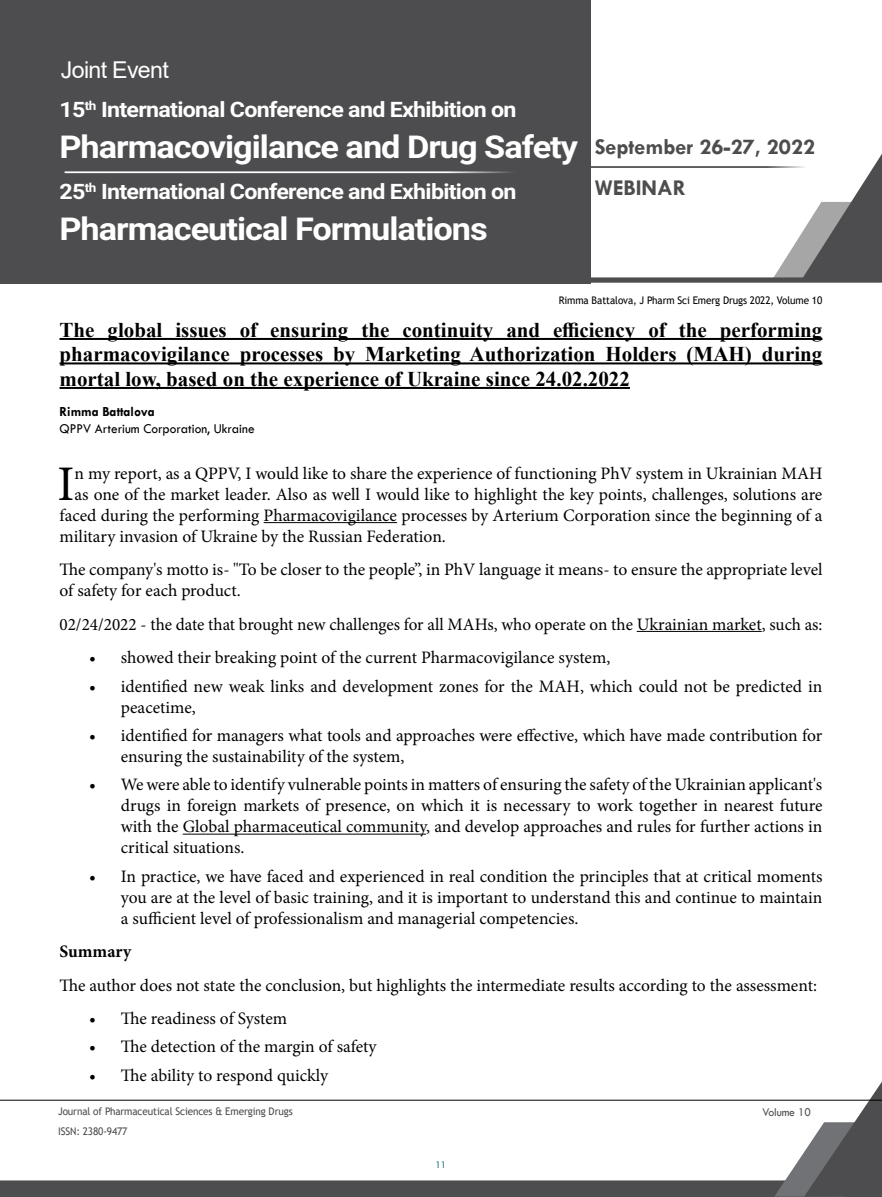
<style>
.page{position:relative;width:882px;height:1197px;background:#fff}
.page>*{position:absolute;margin:0;border:0;box-sizing:border-box;transform-origin:0 0}
.t1{font:49.88px "Minion Pro";color:#000}
.t2{font:700 31.5px "Roboto";letter-spacing:-.03em;color:#fff;scale:1.09 1}
.t3{font:23.28px "Arial";letter-spacing:-.03em;color:#fff}
.t4{font:700 22.75px/41.1px "Tw Cen";color:#4d4d4f}
.t5{font:700 21.35px "Roboto";letter-spacing:-.03em;color:#fff;scale:1.09 1}
.t6{font:700 21px/24.5px "Times New Roman";color:#000;text-align:justify}
.t7{font:17.5px/21px "Minion Pro";color:#000}
.t8{font:700 17.5px "Minion Pro";color:#000}
.t9{font:14px "Tw Cen";color:#000;scale:.95 1}
.t10{font:700 14px "Tw Cen";color:#000;scale:.95 1}
.t11{font:12.25px "Tw Cen";letter-spacing:-.01em;color:#4d4d4f;scale:.95 1}
.t12{font:10.5px "Trebuchet MS";letter-spacing:-.01em;color:#4d4d4f;scale:.95 1}
.t13{font:10.5px "Trebuchet MS";letter-spacing:-.01em;color:#000;scale:.95 1}
.t14{font:10.5px "Tw Cen";color:#15697e;scale:.95 1}
</style>
<div class="page">
<svg style="left:0;top:1081px;width:882px;height:116px"></svg>
<hr style="left:0;top:1100px;width:882px;height:1px;background:#000">
<div style="left:0;top:0;width:590px;height:283px;background:#4d4d4f"></div>
<svg style="left:64px;top:153px;width:818px;height:130px"></svg>
<hr style="left:65px;top:171px;width:477px;height:2px;background:#fff">
<hr style="left:60px;top:338px;width:762px;height:2px;background:#000">
<hr style="left:60px;top:362px;width:762px;height:2px;background:#000">
<hr style="left:60px;top:387px;width:570px;height:2px;background:#000">
<hr style="left:264px;top:522px;width:133px;height:1px;background:#000">
<hr style="left:637px;top:631px;width:125px;height:1px;background:#000">
<hr style="left:183px;top:834px;width:243px;height:1px;background:#000">
<h3 class="t3" style="left:61px;top:54px;width:109px">Joint Event</h3>
<p class="t5" style="left:59px;top:95px;width:421px">15<sup>th</sup> International Conference and Exhibition on</p>
<h2 class="t2" style="left:59px;top:125px;width:477px">Pharmacovigilance and Drug Safety</h2>
<p class="t5" style="left:59px;top:176px;width:421px">25<sup>th</sup> International Conference and Exhibition on</p>
<h2 class="t2" style="left:59px;top:206px;width:394px">Pharmaceutical Formulations</h2>
<h3 class="t4" style="left:595px;top:126px;width:222px">September 26-27, 2022<br>WEBINAR</h3>
<p class="t13" style="left:559px;top:293px;width:279px">Rimma Battalova, J Pharm Sci Emerg Drugs 2022, Volume 10</p>
<p class="t6" style="left:60px;top:317px;width:764px">The global issues of ensuring the continuity and efficiency of the performing pharmacovigilance processes by Marketing Authorization Holders (MAH) during mortal low, based on the experience of Ukraine since 24.02.2022</p>
<p class="t10" style="left:60px;top:403px;width:102px">Rimma Battalova</p>
<p class="t9" style="left:60px;top:420px;width:207px">QPPV Arterium Corporation, Ukraine</p>
<h1 class="t1" style="left:58px;top:451px;width:18px">I</h1>
<p class="t7" style="left:75px;top:463px;width:749px">n my report, as a QPPV, I would like to share the experience of functioning PhV system in Ukrainian MAH</p>
<p class="t7" style="left:75px;top:484px;width:749px">as one of the market leader. Also as well I would like to highlight the key points, challenges, solutions are</p>
<p class="t7" style="left:60px;top:505px;width:764px">faced during the performing Pharmacovigilance processes by Arterium Corporation since the beginning of a</p>
<p class="t7" style="left:60px;top:526px;width:388px">military invasion of Ukraine by the Russian Federation.</p>
<p class="t7" style="left:60px;top:559px;width:765px">The company's motto is- "To be closer to the people”, in PhV language it means- to ensure the appropriate level of safety for each product.</p>
<p class="t7" style="left:60px;top:614px;width:764px">02/24/2022 - the date that brought new challenges for all MAHs, who operate on the Ukrainian market, such as:</p>
<p class="t7" style="left:89px;top:647px;width:523px">• showed their breaking point of the current Pharmacovigilance system,</p>
<p class="t7" style="left:121px;top:676px;width:703px;text-indent:-32px">• identified new weak links and development zones for the MAH, which could not be predicted in peacetime,</p>
<p class="t7" style="left:121px;top:725px;width:703px;text-indent:-32px">• identified for managers what tools and approaches were effective, which have made contribution for ensuring the sustainability of the system,</p>
<p class="t7" style="left:121px;top:774px;width:703px;text-align:justify;text-indent:-31px">• We were able to identify vulnerable points in matters of ensuring the safety of the Ukrainian applicant's drugs in foreign markets of presence, on which it is necessary to work together in nearest future with the Global pharmaceutical community, and develop approaches and rules for further actions in critical situations.</p>
<p class="t7" style="left:121px;top:866px;width:703px;text-align:justify;text-indent:-31px">• In practice, we have faced and experienced in real condition the principles that at critical moments you are at the level of basic training, and it is important to understand this and continue to maintain a sufficient level of professionalism and managerial competencies.</p>
<p class="t8" style="left:60px;top:939px;width:73px">Summary</p>
<p class="t7" style="left:60px;top:975px;width:759px">The author does not state the conclusion, but highlights the intermediate results according to the assessment:</p>
<p class="t7" style="left:89px;top:1008px;width:199px">• The readiness of System</p>
<p class="t7" style="left:89px;top:1036px;width:289px">• The detection of the margin of safety</p>
<p class="t7" style="left:89px;top:1065px;width:241px">• The ability to respond quickly</p>
<p class="t12" style="left:58px;top:1105px;width:249px">Journal of Pharmaceutical Sciences &amp; Emerging Drugs</p>
<p class="t11" style="left:762px;top:1104px;width:53px">Volume 10</p>
<p class="t12" style="left:58px;top:1125px;width:75px">ISSN: 2380-9477</p>
<p class="t14" style="left:436px;top:1159px;width:13px">11</p>
</div>
